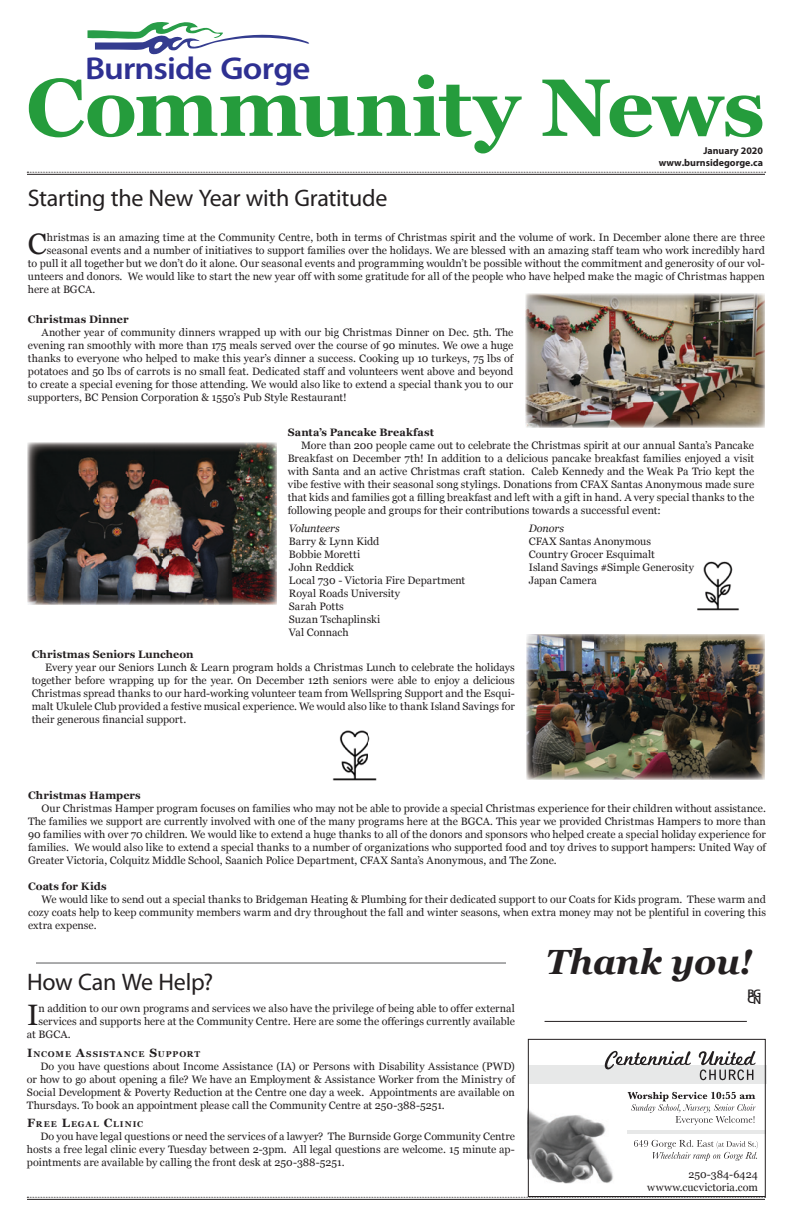
<style>
.page{position:relative;width:792px;height:1224px;background:#fff}
.page>*{position:absolute;margin:0;border:0;box-sizing:border-box;transform-origin:0 0}
.t1{font:700 81.2px "Georgia";letter-spacing:-.015em;color:#259c3c}
.t2{font:italic 700 35px "Georgia";letter-spacing:-.005em;color:#231f20}
.t3{font:600 31.7px "Myriad Pro";letter-spacing:-.025em;color:#2e3092;scale:1.1 1}
.t4{font:29.5px "Georgia";color:#231f20}
.t5{font:24px "Myriad Pro";letter-spacing:-.015em;color:#231f20}
.t6{font:600 11.1px "Myriad Pro";color:#231f20;scale:1.1 1}
.t7{font:10.8px/13px "Georgia";color:#231f20;text-align:justify}
.t8{font:700 10.8px "Georgia";letter-spacing:.01em;color:#231f20}
.t9{font:italic 10.8px "Georgia";letter-spacing:-.005em;color:#231f20}
.t10{font:700 10px/12px "Myriad Pro";color:#231f20;text-align:right}
.t11{font:700 8.4px "Georgia";letter-spacing:.105em;color:#231f20}
.s1{font-size:12px}
</style>
<div class="page">
<hr style="left:628px;top:1130px;width:138px;height:4px;background:#e7e8e8">
<img style="left:530px;top:1111px;width:83px;height:73px">
<div style="left:528px;top:1065px;width:238px;height:19px;background:#e7e8e8"></div>
<svg style="left:634px;top:1140px;width:124px;height:21px"></svg>
<svg style="left:628px;top:1092px;width:128px;height:33px"></svg>
<svg style="left:605px;top:1051px;width:150px;height:29px"></svg>
<div style="left:528px;top:1039px;width:238px;height:158px;border:1px solid #231f20"></div>
<svg style="left:27px;top:172px;width:739px;height:1px"></svg>
<hr style="left:27px;top:174px;width:738px;height:1px;background:#231f20">
<svg style="left:27px;top:1197px;width:739px;height:1px"></svg>
<hr style="left:27px;top:1199px;width:738px;height:1px;background:#231f20">
<svg style="left:88px;top:22px;width:221px;height:33px"></svg>
<hr style="left:36px;top:963px;width:470px;height:1px;background:#58595b">
<hr style="left:545px;top:1021px;width:202px;height:1px;background:#231f20">
<img style="left:27px;top:442px;width:250px;height:163px">
<img style="left:526px;top:634px;width:239px;height:146px">
<img style="left:526px;top:294px;width:239px;height:134px">
<img style="left:697px;top:561px;width:42px;height:50px">
<img style="left:332px;top:730px;width:45px;height:51px">
<h3 class="t3" style="left:85px;top:48px;width:206px">Burnside Gorge</h3>
<h1 class="t1" style="left:26px;top:56px;width:741px">Community News</h1>
<p class="t10" style="left:659px;top:144px;width:106px">January 2020 www.burnsidegorge.ca</p>
<h3 class="t5" style="left:28px;top:183px;width:361px">Starting the New Year with Gratitude</h3>
<h3 class="t4" style="left:28px;top:226px;width:20px">C</h3>
<p class="t7" style="left:47px;top:231px;width:720px">hristmas is an amazing time at the Community Centre, both in terms of Christmas spirit and the volume of work. In December alone there are three</p>
<p class="t7" style="left:47px;top:244px;width:720px">seasonal events and a number of initiatives to support families over the holidays. We are blessed with an amazing staff team who work incredibly hard</p>
<p class="t7" style="left:28px;top:257px;width:738px">to pull it all together but we don’t do it alone. Our seasonal events and programming wouldn’t be possible without the commitment and generosity of our vol-</p>
<p class="t7" style="left:28px;top:270px;width:738px">unteers and donors. We would like to start the new year off with some gratitude for all of the people who have helped make the magic of Christmas happen</p>
<p class="t7" style="left:28px;top:283px;width:69px">here at BGCA.</p>
<p class="t8" style="left:28px;top:313px;width:102px">Christmas Dinner</p>
<p class="t7" style="left:28px;top:326px;width:487px;text-indent:14px">Another year of community dinners wrapped up with our big Christmas Dinner on Dec. 5th. The evening ran smoothly with more than 175 meals served over the course of 90 minutes. We owe a huge thanks to everyone who helped to make this year’s dinner a success. Cooking up 10 turkeys, 75 lbs of potatoes and 50 lbs of carrots is no small feat. Dedicated staff and volunteers went above and beyond to create a special evening for those attending. We would also like to extend a special thank you to our supporters, BC Pension Corporation &amp; 1550’s Pub Style Restaurant!</p>
<p class="t8" style="left:288px;top:425px;width:148px">Santa’s Pancake Breakfast</p>
<p class="t7" style="left:288px;top:439px;width:468px;text-indent:14px">More than 200 people came out to celebrate the Christmas spirit at our annual Santa’s Pancake Breakfast on December 7th! In addition to a delicious pancake breakfast families enjoyed a visit with Santa and an active Christmas craft station. Caleb Kennedy and the Weak Pa Trio kept the vibe festive with their seasonal song stylings. Donations from CFAX Santas Anonymous made sure that kids and families got a filling breakfast and left with a gift in hand. A very special thanks to the following people and groups for their contributions towards a successful event:</p>
<p class="t9" style="left:289px;top:522px;width:52px">Volunteers</p>
<p class="t7" style="left:289px;top:535px;width:178px;text-align:left">Barry &amp; Lynn Kidd<br>Bobbie Moretti<br>John Reddick<br>Local 730 - Victoria Fire Department<br>Royal Roads University<br>Sarah Potts<br>Suzan Tschaplinski<br>Val Connach</p>
<p class="t8" style="left:32px;top:648px;width:163px">Christmas Seniors Luncheon</p>
<p class="t7" style="left:32px;top:661px;width:485px;text-indent:14px">Every year our Seniors Lunch &amp; Learn program holds a Christmas Lunch to celebrate the holidays together before wrapping up for the year. On December 12th seniors were able to enjoy a delicious Christmas spread thanks to our hard-working volunteer team from Wellspring Support and the Esqui&shy;malt Ukulele Club provided a festive musical experience. We would also like to thank Island Savings for their generous financial support.</p>
<p class="t9" style="left:529px;top:522px;width:37px">Donors</p>
<p class="t7" style="left:529px;top:535px;width:167px;text-align:left">CFAX Santas Anonymous<br>Country Grocer Esquimalt<br>Island Savings #Simple Generosity<br>Japan Camera</p>
<p class="t8" style="left:28px;top:788px;width:114px">Christmas Hampers</p>
<p class="t7" style="left:28px;top:802px;width:739px;text-indent:14px">Our Christmas Hamper program focuses on families who may not be able to provide a special Christmas experience for their children without assistance.<br>The families we support are currently involved with one of the many programs here at the BGCA. This year we provided Christmas Hampers to more than 90 families with over 70 children. We would like to extend a huge thanks to all of the donors and sponsors who helped create a special holiday experience for families. We would also like to extend a special thanks to a number of organizations who supported food and toy drives to support hampers: United Way of Greater Victoria, Colquitz Middle School, Saanich Police Department, CFAX Santa’s Anonymous, and The Zone.</p>
<p class="t8" style="left:28px;top:879px;width:80px">Coats for Kids</p>
<p class="t7" style="left:28px;top:893px;width:739px;text-indent:14px">We would like to send out a special thanks to Bridgeman Heating &amp; Plumbing for their dedicated support to our Coats for Kids program. These warm and cozy coats help to keep community members warm and dry throughout the fall and winter seasons, when extra money may not be plentiful in covering this extra expense.</p>
<h3 class="t5" style="left:27px;top:967px;width:188px">How Can We Help?</h3>
<h3 class="t4" style="left:27px;top:997px;width:13px">I</h3>
<p class="t7" style="left:38px;top:1002px;width:478px">n addition to our own programs and services we also have the privilege of being able to offer external</p>
<p class="t7" style="left:38px;top:1015px;width:478px">services and supports here at the Community Centre. Here are some the offerings currently available</p>
<p class="t7" style="left:27px;top:1028px;width:45px">at BGCA.</p>
<p class="t11" style="left:27px;top:1048px;width:175px"><span class="s1">I</span>NCOME <span class="s1">A</span>SSISTANCE <span class="s1">S</span>UPPORT</p>
<p class="t7" style="left:27px;top:1060px;width:489px;text-indent:14px">Do you have questions about Income Assistance (IA) or Persons with Disability Assistance (PWD) or how to go about opening a file? We have an Employment &amp; Assistance Worker from the Ministry of Social Development &amp; Poverty Reduction at the Centre one day a week. Appointments are available on Thursdays. To book an appointment please call the Community Centre at 250-388-5251.</p>
<p class="t11" style="left:27px;top:1119px;width:118px"><span class="s1">F</span>REE <span class="s1">L</span>EGAL <span class="s1">C</span>LINIC</p>
<p class="t7" style="left:27px;top:1130px;width:489px;text-indent:14px">Do you have legal questions or need the services of a lawyer? The Burnside Gorge Community Centre hosts a free legal clinic every Tuesday between 2-3pm. All legal questions are welcome. 15 minute ap&shy;pointments are available by calling the front desk at 250-388-5251.</p>
<h2 class="t2" style="left:546px;top:939px;width:209px">Thank you!</h2>
<p class="t6" style="left:748px;top:986px;width:14px">BG</p>
<p class="t6" style="left:747px;top:993px;width:14px">CN</p>
<p class="t7" style="left:647px;top:1168px;width:112px;text-align:right">250-384-6424 wwww.cucvictoria.com</p>
</div>
